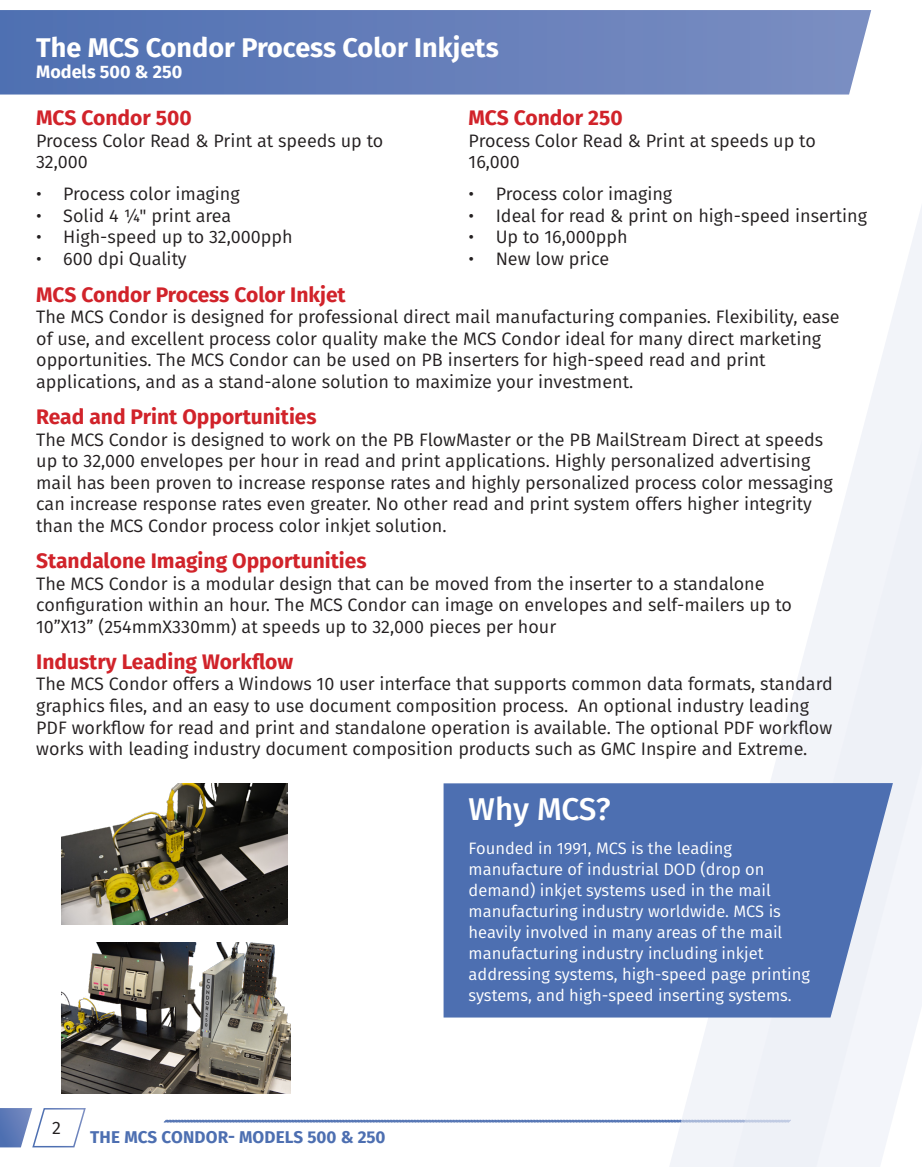
<style>
.page{position:relative;width:922px;height:1167px;background:#fff}
.page>*{position:absolute;margin:0;border:0;box-sizing:border-box;transform-origin:0 0}
.t1{font:500 31.5px "Fira Sans";letter-spacing:-.01em;color:#fff}
.t2{font:700 27px "Fira Sans";color:#fff}
.t3{font:700 21px "Fira Sans";color:#d1232a}
.t4{font:18px/21.6px "Fira Sans";color:#231f20}
.t5{font:700 18px "Fira Sans";color:#fff}
.t6{font:700 17.1px "Fira Sans";letter-spacing:.005em;color:#4d6fb1}
.t7{font:16.5px/21px "Fira Sans";color:#fff}
</style>
<div class="page">
<svg style="left:163px;top:1119px;width:496px;height:4px;background:#91a6ce"></svg>
<svg style="left:0;top:1108px;width:86px;height:40px"></svg>
<svg style="left:659px;top:10px;width:262px;height:1157px"></svg>
<svg style="left:0;top:10px;width:870px;height:85px;background:#6780ba"></svg>
<img style="left:61px;top:783px;width:226px;height:141px">
<img style="left:61px;top:943px;width:229px;height:151px">
<svg style="left:443px;top:783px;width:449px;height:234px;background:#5878b5"></svg>
<p class="t2" style="left:36px;top:24px;width:464px">The MCS Condor Process Color Inkjets</p>
<p class="t5" style="left:36px;top:57px;width:148px">Models 500 &amp; 250</p>
<p class="t3" style="left:36px;top:100px;width:157px">MCS Condor 500</p>
<p class="t4" style="left:36px;top:129px;width:348px">Process Color Read &amp; Print at speeds up to<br>32,000</p>
<p class="t4" style="left:36px;top:182px;width:205px">• Process color imaging</p>
<p class="t4" style="left:36px;top:204px;width:196px">• Solid 4 1/4" print area</p>
<p class="t4" style="left:36px;top:226px;width:258px">• High-speed up to 32,000pph</p>
<p class="t4" style="left:36px;top:247px;width:152px">• 600 dpi Quality</p>
<p class="t3" style="left:468px;top:100px;width:155px">MCS Condor 250</p>
<p class="t4" style="left:468px;top:129px;width:348px">Process Color Read &amp; Print at speeds up to<br>16,000</p>
<p class="t4" style="left:468px;top:182px;width:205px">• Process color imaging</p>
<p class="t4" style="left:468px;top:204px;width:400px">• Ideal for read &amp; print on high-speed inserting</p>
<p class="t4" style="left:468px;top:226px;width:160px">• Up to 16,000pph</p>
<p class="t4" style="left:468px;top:247px;width:142px">• New low price</p>
<p class="t3" style="left:36px;top:277px;width:311px">MCS Condor Process Color Inkjet</p>
<p class="t4" style="left:36px;top:306px;width:804px">The MCS Condor is designed for professional direct mail manufacturing companies. Flexibility, ease of use, and excellent process color quality make the MCS Condor ideal for many direct marketing opportunities. The MCS Condor can be used on PB inserters for high-speed read and print applications, and as a stand-alone solution to maximize your investment.</p>
<p class="t3" style="left:36px;top:399px;width:282px">Read and Print Opportunities</p>
<p class="t4" style="left:36px;top:428px;width:797px">The MCS Condor is designed to work on the PB FlowMaster or the PB MailStream Direct at speeds up to 32,000 envelopes per hour in read and print applications. Highly personalized advertising mail has been proven to increase response rates and highly personalized process color messaging can increase response rates even greater. No other read and print system offers higher integrity than the MCS Condor process color inkjet solution.</p>
<p class="t3" style="left:36px;top:543px;width:332px">Standalone Imaging Opportunities</p>
<p class="t4" style="left:36px;top:572px;width:757px">The MCS Condor is a modular design that can be moved from the inserter to a standalone configuration within an hour. The MCS Condor can image on envelopes and self-mailers up to<br>10”X13” (254mmX330mm) at speeds up to 32,000 pieces per hour</p>
<p class="t3" style="left:36px;top:644px;width:258px">Industry Leading Workflow</p>
<p class="t4" style="left:36px;top:673px;width:797px">The MCS Condor offers a Windows 10 user interface that supports common data formats, standard graphics files, and an easy to use document composition process. An optional industry leading PDF workflow for read and print and standalone operation is available. The optional PDF workflow works with leading industry document composition products such as GMC Inspire and Extreme.</p>
<p class="t1" style="left:468px;top:783px;width:144px">Why MCS?</p>
<p class="t4" style="left:52px;top:1116px;width:10px">2</p>
<p class="t6" style="left:90px;top:1123px;width:297px">THE MCS CONDOR- MODELS 500 &amp; 250</p>
<p class="t7" style="left:468px;top:837px;width:343px">Founded in 1991, MCS is the leading manufacture of industrial DOD (drop on demand) inkjet systems used in the mail manufacturing industry worldwide. MCS is heavily involved in many areas of the mail manufacturing industry including inkjet addressing systems, high-speed page printing systems, and high-speed inserting systems.</p>
</div>
